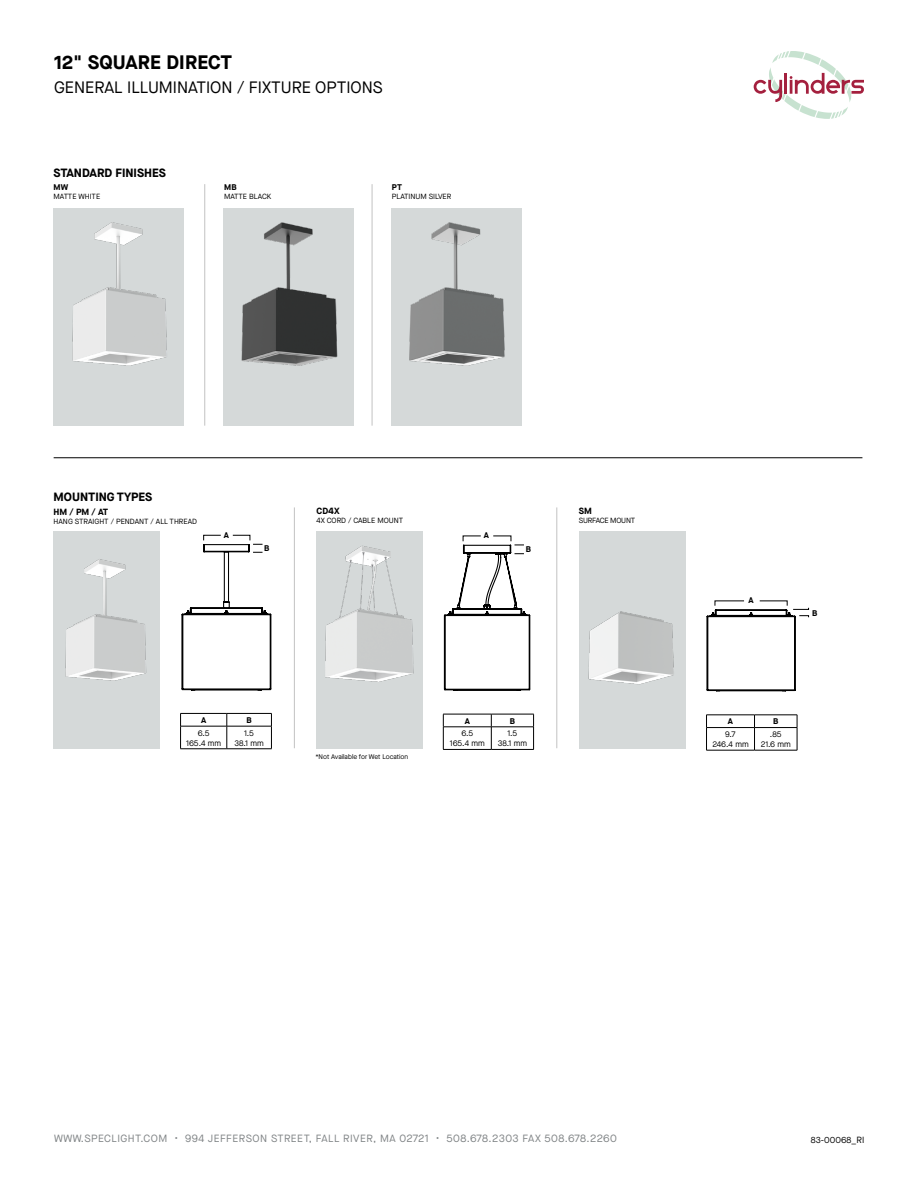
<style>
.page{position:relative;width:918px;height:1188px;background:#fff}
.page>*{position:absolute;margin:0;border:0;box-sizing:border-box;transform-origin:0 0}
.t1{font:700 19.5px "Maison Neue";letter-spacing:.01em;color:#000}
.t2{font:16.5px "Maison Neue";color:#000}
.t3{font:700 12px "Maison Neue";color:#000}
.t4{font:10.5px "Maison Neue";letter-spacing:.045em;color:#808486}
.t5{font:700 9px "Maison Neue";color:#000}
.t6{font:9px "Maison Neue";color:#000}
.t7{font:8.25px/9.9px "Maison Neue";color:#000;text-align:center}
.t8{font:700 8.25px "Maison Neue";color:#000}
.t9{font:7.5px "Maison Neue";color:#000}
.t10{font:7.5px "Maison Neue";letter-spacing:-.03em;color:#000}
.t11{font:6.75px "Maison Neue";color:#000}
</style>
<div class="page">
<svg style="left:754px;top:51px;width:110px;height:68px"></svg>
<hr style="left:54px;top:457px;width:808px;height:1px;background:#000">
<hr style="left:294px;top:507px;width:1px;height:241px;background:#000">
<hr style="left:556px;top:507px;width:1px;height:241px;background:#000">
<div style="left:54px;top:531px;width:106px;height:218px;background:#d5d9d9"></div>
<div style="left:54px;top:208px;width:130px;height:218px;background:#d5d9d9"></div>
<div style="left:223px;top:208px;width:131px;height:218px;background:#d5d9d9"></div>
<div style="left:391px;top:208px;width:131px;height:218px;background:#d5d9d9"></div>
<hr style="left:204px;top:184px;width:1px;height:242px;background:#000">
<hr style="left:372px;top:184px;width:1px;height:242px;background:#000">
<div style="left:579px;top:531px;width:106px;height:218px;background:#d5d9d9"></div>
<div style="left:316px;top:531px;width:107px;height:218px;background:#d5d9d9"></div>
<img style="left:241px;top:222px;width:97px;height:144px">
<img style="left:409px;top:222px;width:96px;height:144px">
<img style="left:72px;top:222px;width:95px;height:144px">
<svg style="left:181px;top:600px;width:91px;height:91px"></svg>
<hr style="left:180px;top:713px;width:47px;height:1px;background:#000">
<hr style="left:227px;top:713px;width:45px;height:1px;background:#000">
<hr style="left:180px;top:726px;width:47px;height:1px;background:#000">
<svg style="left:180px;top:714px;width:1px;height:35px"></svg>
<hr style="left:227px;top:726px;width:45px;height:1px;background:#000">
<svg style="left:227px;top:714px;width:1px;height:35px"></svg>
<svg style="left:271px;top:714px;width:1px;height:35px"></svg>
<hr style="left:180px;top:749px;width:47px;height:1px;background:#000">
<hr style="left:227px;top:749px;width:45px;height:1px;background:#000">
<svg style="left:203px;top:535px;width:60px;height:18px"></svg>
<hr style="left:224px;top:552px;width:1px;height:50px;background:#000">
<hr style="left:228px;top:552px;width:1px;height:50px;background:#000">
<img style="left:65px;top:559px;width:82px;height:122px">
<hr style="left:443px;top:714px;width:48px;height:1px;background:#000">
<hr style="left:491px;top:714px;width:43px;height:1px;background:#000">
<hr style="left:443px;top:727px;width:48px;height:1px;background:#000">
<svg style="left:443px;top:714px;width:1px;height:35px"></svg>
<hr style="left:491px;top:727px;width:43px;height:1px;background:#000">
<svg style="left:491px;top:714px;width:1px;height:35px"></svg>
<svg style="left:533px;top:714px;width:1px;height:35px"></svg>
<hr style="left:443px;top:749px;width:48px;height:1px;background:#000">
<hr style="left:491px;top:749px;width:43px;height:1px;background:#000">
<svg style="left:443px;top:536px;width:88px;height:155px"></svg>
<img style="left:325px;top:545px;width:89px;height:137px">
<hr style="left:706px;top:715px;width:49px;height:1px;background:#000">
<hr style="left:755px;top:715px;width:42px;height:1px;background:#000">
<hr style="left:706px;top:727px;width:49px;height:1px;background:#000">
<svg style="left:706px;top:716px;width:1px;height:34px"></svg>
<hr style="left:755px;top:727px;width:42px;height:1px;background:#000">
<svg style="left:754px;top:716px;width:1px;height:34px"></svg>
<svg style="left:797px;top:715px;width:1px;height:35px"></svg>
<hr style="left:706px;top:750px;width:49px;height:1px;background:#000">
<hr style="left:755px;top:750px;width:42px;height:1px;background:#000">
<svg style="left:706px;top:601px;width:103px;height:91px"></svg>
<img style="left:588px;top:611px;width:86px;height:74px">
<h1 class="t1" style="left:54px;top:48px;width:180px">12" SQUARE DIRECT</h1>
<h2 class="t2" style="left:54px;top:77px;width:330px">GENERAL ILLUMINATION / FIXTURE OPTIONS</h2>
<p class="t3" style="left:54px;top:165px;width:114px">STANDARD FINISHES</p>
<p class="t8" style="left:54px;top:182px;width:16px">MW</p>
<p class="t9" style="left:54px;top:192px;width:48px">MATTE WHITE</p>
<p class="t8" style="left:224px;top:182px;width:14px">MB</p>
<p class="t9" style="left:224px;top:192px;width:49px">MATTE BLACK</p>
<p class="t8" style="left:392px;top:182px;width:12px">PT</p>
<p class="t9" style="left:392px;top:192px;width:61px">PLATINUM SILVER</p>
<p class="t3" style="left:54px;top:488px;width:100px">MOUNTING TYPES</p>
<p class="t5" style="left:54px;top:505px;width:56px">HM / PM / AT</p>
<p class="t9" style="left:54px;top:516px;width:145px">HANG STRAIGHT / PENDANT / ALL THREAD</p>
<p class="t5" style="left:316px;top:505px;width:25px">CD4X</p>
<p class="t9" style="left:316px;top:516px;width:88px">4X CORD / CABLE MOUNT</p>
<p class="t5" style="left:579px;top:505px;width:15px">SM</p>
<p class="t10" style="left:579px;top:516px;width:58px">SURFACE MOUNT</p>
<p class="t8" style="left:224px;top:529px;width:7px">A</p>
<p class="t8" style="left:484px;top:530px;width:7px">A</p>
<p class="t8" style="left:264px;top:543px;width:7px">B</p>
<p class="t8" style="left:526px;top:544px;width:7px">B</p>
<p class="t8" style="left:748px;top:595px;width:7px">A</p>
<p class="t8" style="left:812px;top:607px;width:7px">B</p>
<p class="t8" style="left:201px;top:714px;width:7px">A</p>
<p class="t8" style="left:246px;top:714px;width:7px">B</p>
<p class="t7" style="left:186px;top:728px;width:37px">6.5<br>165.4 mm</p>
<p class="t7" style="left:234px;top:728px;width:31px">1.5<br>38.1 mm</p>
<p class="t8" style="left:465px;top:715px;width:7px">A</p>
<p class="t8" style="left:510px;top:715px;width:7px">B</p>
<p class="t7" style="left:450px;top:728px;width:37px">6.5<br>165.4 mm</p>
<p class="t7" style="left:498px;top:728px;width:31px">1.5<br>38.1 mm</p>
<p class="t8" style="left:728px;top:716px;width:7px">A</p>
<p class="t8" style="left:773px;top:716px;width:7px">B</p>
<p class="t7" style="left:712px;top:729px;width:38px">9.7<br>246.4 mm</p>
<p class="t7" style="left:761px;top:729px;width:31px">.85<br>21.6 mm</p>
<p class="t11" style="left:315px;top:752px;width:94px">*Not Available for Wet Location</p>
<p class="t4" style="left:54px;top:1132px;width:564px">WWW.SPECLIGHT.COM • 994 JEFFERSON STREET, FALL RIVER, MA 02721 • 508.678.2303 FAX 508.678.2260</p>
<p class="t6" style="left:811px;top:1133px;width:55px">83-00068_RI</p>
</div>
